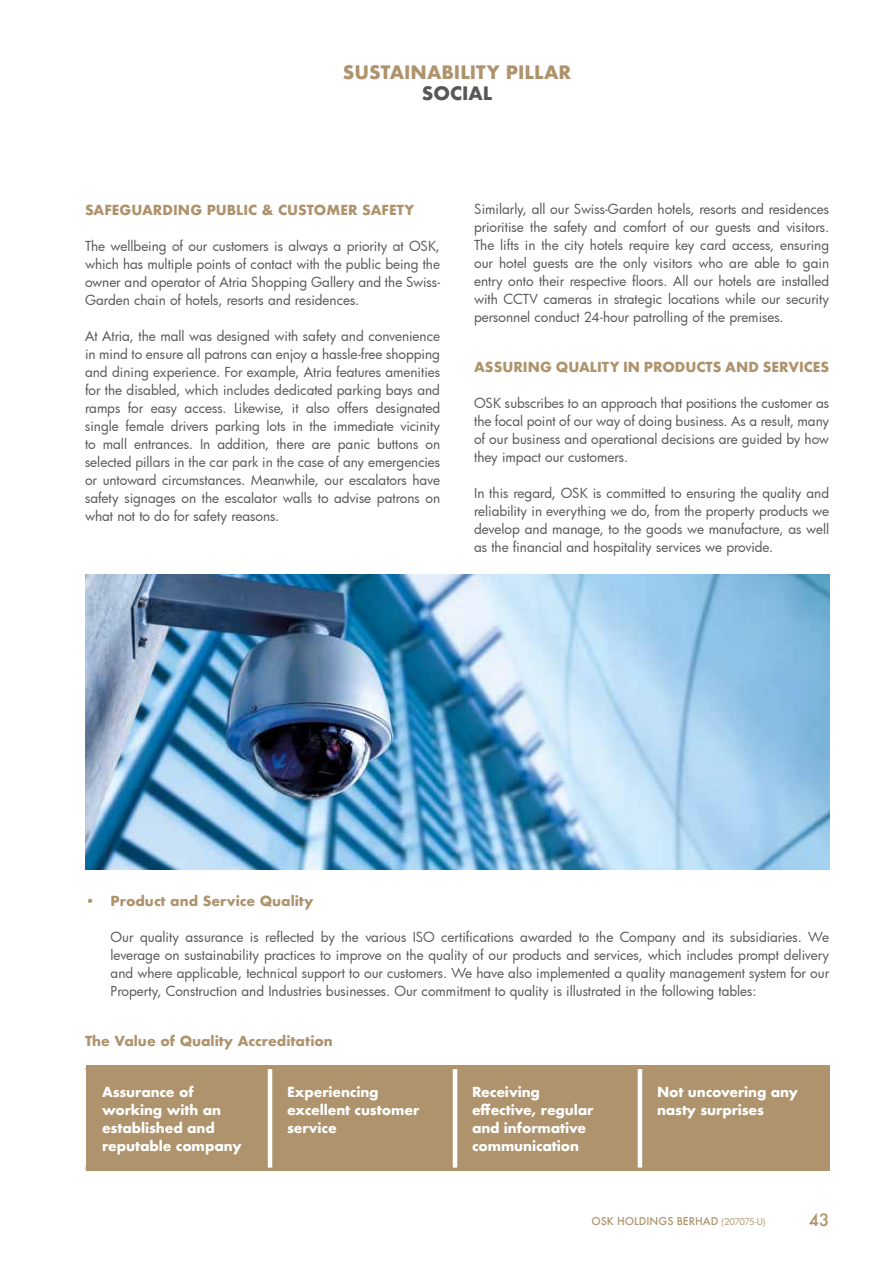
<style>
.page{position:relative;width:893px;height:1263px;background:#fff}
.page>*{position:absolute;margin:0;border:0;box-sizing:border-box;transform-origin:0 0}
.t1{font:700 18px "Futura";color:#ae936c}
.t2{font:700 18px "Futura";color:#575756}
.t3{font:500 16.5px "Futura";color:#ae936c}
.t4{font:13.5px/18px "Futura";color:#575756;text-align:justify}
.t5{font:700 13.5px/18px "Futura";letter-spacing:-.01em;color:#fff}
.t6{font:700 13.5px "Futura";color:#ae936c}
.t7{font:500 10.5px "Futura";color:#ae936c}
.s1{font-weight:400;font-size:9px}
</style>
<div class="page">
<img style="left:86px;top:575px;width:744px;height:295px">
<div style="left:86px;top:1065px;width:743px;height:106px;background:#ae936c"></div>
<hr style="left:85px;top:1068px;width:185px;height:1px;background:#ae936c">
<hr style="left:85px;top:1167px;width:185px;height:1px;background:#ae936c">
<hr style="left:268px;top:1069px;width:4px;height:98px;background:#fff">
<hr style="left:453px;top:1069px;width:4px;height:98px;background:#fff">
<hr style="left:638px;top:1069px;width:4px;height:98px;background:#fff">
<h1 class="t1" style="left:343px;top:59px;width:230px">SUSTAINABILITY PILLAR</h1>
<h1 class="t2" style="left:422px;top:81px;width:72px">SOCIAL</h1>
<p class="t6" style="left:85px;top:200px;width:331px">SAFEGUARDING PUBLIC &amp; CUSTOMER SAFETY</p>
<p class="t4" style="left:85px;top:237px;width:357px">The wellbeing of our customers is always a priority at OSK, which has multiple points of contact with the public being the owner and operator of Atria Shopping Gallery and the Swiss-Garden chain of hotels, resorts and residences.</p>
<p class="t4" style="left:85px;top:327px;width:357px">At Atria, the mall was designed with safety and convenience in mind to ensure all patrons can enjoy a hassle-free shopping and dining experience. For example, Atria features amenities for the disabled, which includes dedicated parking bays and ramps for easy access. Likewise, it also offers designated single female drivers parking lots in the immediate vicinity to mall entrances. In addition, there are panic buttons on selected pillars in the car park in the case of any emergencies or untoward circumstances. Meanwhile, our escalators have safety signages on the escalator walls to advise patrons on what not to do for safety reasons.</p>
<p class="t4" style="left:474px;top:200px;width:357px">Similarly, all our Swiss-Garden hotels, resorts and residences prioritise the safety and comfort of our guests and visitors.<br>The lifts in the city hotels require key card access, ensuring our hotel guests are the only visitors who are able to gain entry onto their respective floors. All our hotels are installed with CCTV cameras in strategic locations while our security personnel conduct 24-hour patrolling of the premises.</p>
<p class="t6" style="left:474px;top:357px;width:357px">ASSURING QUALITY IN PRODUCTS AND SERVICES</p>
<p class="t4" style="left:474px;top:394px;width:357px">OSK subscribes to an approach that positions the customer as the focal point of our way of doing business. As a result, many of our business and operational decisions are guided by how they impact our customers.</p>
<p class="t4" style="left:474px;top:484px;width:357px">In this regard, OSK is committed to ensuring the quality and reliability in everything we do, from the property products we develop and manage, to the goods we manufacture, as well as the financial and hospitality services we provide.</p>
<p class="t6" style="left:85px;top:891px;width:230px">• Product and Service Quality</p>
<p class="t4" style="left:111px;top:928px;width:720px">Our quality assurance is reflected by the various ISO certifications awarded to the Company and its subsidiaries. We leverage on sustainability practices to improve on the quality of our products and services, which includes prompt delivery and where applicable, technical support to our customers. We have also implemented a quality management system for our Property, Construction and Industries businesses. Our commitment to quality is illustrated in the following tables:</p>
<p class="t6" style="left:85px;top:1031px;width:249px">The Value of Quality Accreditation</p>
<p class="t5" style="left:102px;top:1083px;width:141px">Assurance of working with an established and reputable company</p>
<p class="t5" style="left:287px;top:1083px;width:134px">Experiencing excellent customer service</p>
<p class="t5" style="left:472px;top:1083px;width:123px">Receiving effective, regular and informative communication</p>
<p class="t5" style="left:657px;top:1083px;width:142px">Not uncovering any nasty surprises</p>
<p class="t7" style="left:591px;top:1214px;width:175px">OSK HOLDINGS BERHAD <span class="s1">(207075-U)</span></p>
<p class="t3" style="left:809px;top:1208px;width:22px">43</p>
</div>
